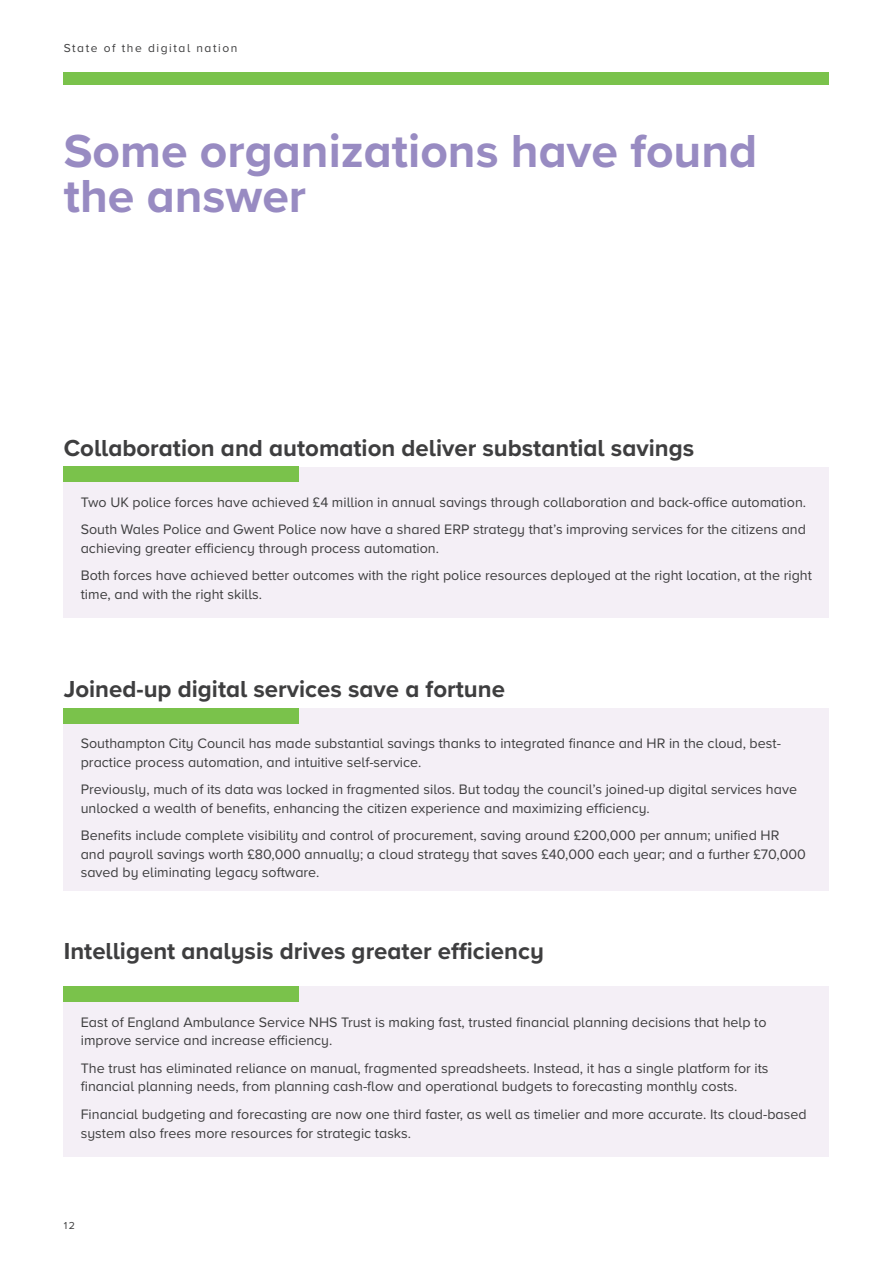
<style>
.page{position:relative;width:893px;height:1263px;background:#fff}
.page>*{position:absolute;margin:0;border:0;box-sizing:border-box;transform-origin:0 0}
.t1{font:700 48px/45px "Proxima Nova A";color:#988bc2}
.t2{font:700 24px "Proxima Nova A";color:#3e3e3f}
.t3{font:14.25px/18.8px "Proxima Nova A";color:#3e3e3f}
.t4{font:12px "Proxima Nova A";letter-spacing:.13em;color:#3e3e3f}
.t5{font:10.5px "Proxima Nova A";color:#3e3e3f}
</style>
<div class="page">
<div style="left:64px;top:72px;width:765px;height:13px;background:#7ac24b"></div>
<div style="left:64px;top:986px;width:765px;height:171px;background:#f4eff6"></div>
<div style="left:64px;top:986px;width:235px;height:15px;background:#7ac24b"></div>
<div style="left:64px;top:467px;width:765px;height:151px;background:#f4eff6"></div>
<div style="left:64px;top:467px;width:235px;height:15px;background:#7ac24b"></div>
<div style="left:64px;top:708px;width:765px;height:183px;background:#f4eff6"></div>
<div style="left:64px;top:708px;width:235px;height:15px;background:#7ac24b"></div>
<p class="t4" style="left:64px;top:39px;width:175px">State of the digital nation</p>
<h1 class="t1" style="left:64px;top:127px;width:695px">Some organizations have found the answer</h1>
<h2 class="t2" style="left:64px;top:430px;width:632px">Collaboration and automation deliver substantial savings</h2>
<p class="t3" style="left:81px;top:488px;width:727px;line-height:27.3px">Two UK police forces have achieved £4 million in annual savings through collaboration and back-office automation.<br>South Wales Police and Gwent Police now have a shared ERP strategy that’s improving services for the citizens and</p>
<p class="t3" style="left:81px;top:534px;width:733px;line-height:27.3px">achieving greater efficiency through process automation.<br>Both forces have achieved better outcomes with the right police resources deployed at the right location, at the right</p>
<p class="t3" style="left:81px;top:584px;width:183px">time, and with the right skills.</p>
<h2 class="t2" style="left:64px;top:671px;width:443px">Joined-up digital services save a fortune</h2>
<p class="t3" style="left:81px;top:733px;width:702px">Southampton City Council has made substantial savings thanks to integrated finance and HR in the cloud, best&shy;practice process automation, and intuitive self-service.</p>
<p class="t3" style="left:81px;top:779px;width:718px">Previously, much of its data was locked in fragmented silos. But today the council’s joined-up digital services have unlocked a wealth of benefits, enhancing the citizen experience and maximizing efficiency.</p>
<p class="t3" style="left:81px;top:825px;width:727px">Benefits include complete visibility and control of procurement, saving around £200,000 per annum; unified HR and payroll savings worth £80,000 annually; a cloud strategy that saves £40,000 each year; and a further £70,000 saved by eliminating legacy software.</p>
<h2 class="t2" style="left:64px;top:933px;width:482px">Intelligent analysis drives greater efficiency</h2>
<p class="t3" style="left:81px;top:1012px;width:687px">East of England Ambulance Service NHS Trust is making fast, trusted financial planning decisions that help to improve service and increase efficiency.</p>
<p class="t3" style="left:81px;top:1058px;width:689px">The trust has eliminated reliance on manual, fragmented spreadsheets. Instead, it has a single platform for its financial planning needs, from planning cash-flow and operational budgets to forecasting monthly costs.</p>
<p class="t3" style="left:81px;top:1104px;width:727px">Financial budgeting and forecasting are now one third faster, as well as timelier and more accurate. Its cloud-based system also frees more resources for strategic tasks.</p>
<p class="t5" style="left:64px;top:1217px;width:13px">12</p>
</div>
